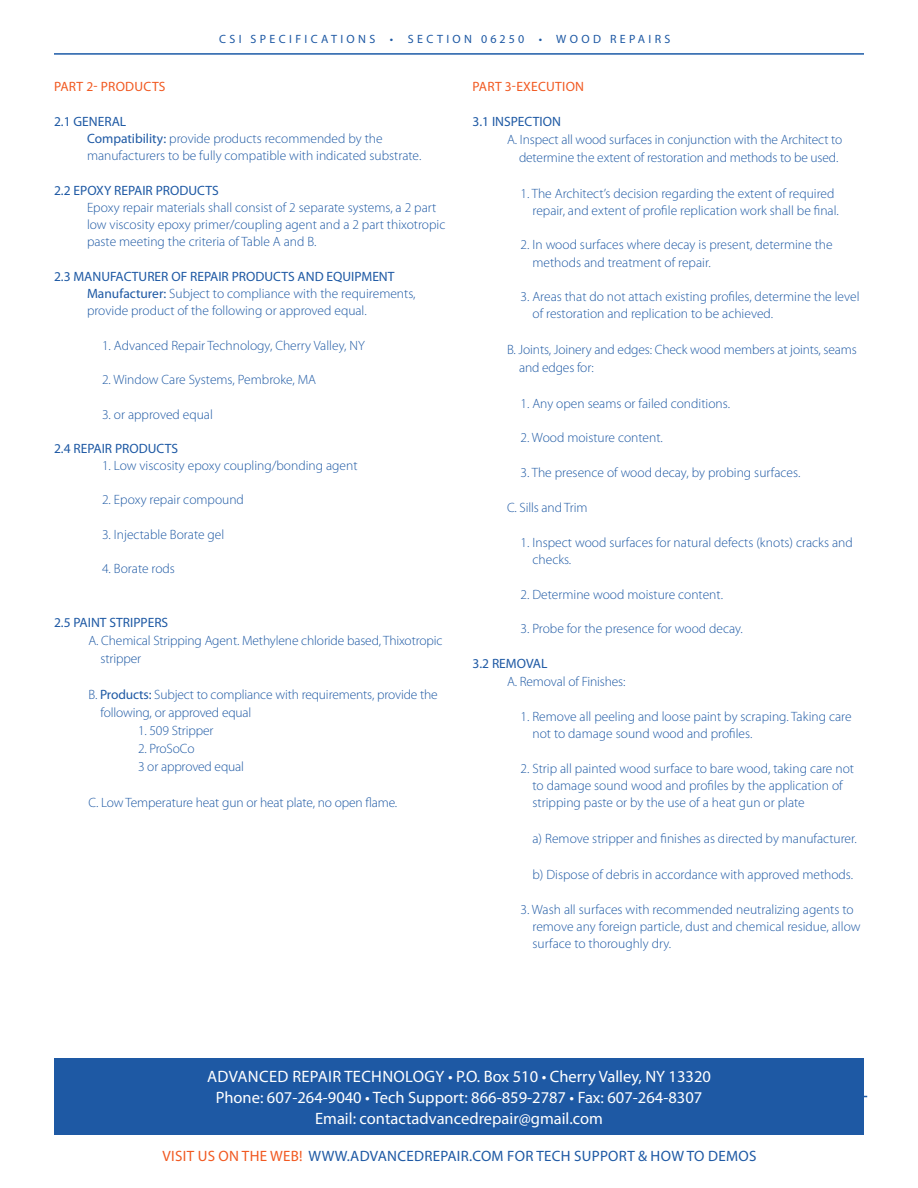
<style>
.page{position:relative;width:918px;height:1188px;background:#fff}
.page>*{position:absolute;margin:0;border:0;box-sizing:border-box;transform-origin:0 0}
.t1{font:16.5px/21px "Myriad Pro";color:#fff;text-align:center}
.t2{font:15px "Myriad Pro";letter-spacing:.02em;color:#1e59a4}
.t3{font:15px "Myriad Pro";letter-spacing:.02em;color:#f15921}
.t4{font:300 13.5px/17.2px "Myriad Pro";color:#1e59a4}
.t5{font:13.5px "Myriad Pro";color:#1e59a4}
.t6{font:13.5px "Myriad Pro";letter-spacing:.02em;color:#f15921}
.t7{font:12px "Myriad Pro";letter-spacing:.28em;color:#1e59a4}
.s1{font-weight:400}
.s2{color:#1e59a4}
</style>
<div class="page">
<hr style="left:54px;top:53px;width:810px;height:2px;background:#1c5aa7">
<hr style="left:55px;top:1096px;width:812px;height:1px;background:#1e59a4">
<div style="left:54px;top:1058px;width:810px;height:77px;background:#1e59a4"></div>
<p class="t7" style="left:219px;top:31px;width:157px">CSI SPECI FIC ATI ONS</p>
<p class="t7" style="left:390px;top:31px;width:73px">• SE CTION</p>
<p class="t7" style="left:481px;top:31px;width:176px">06250 • WOOD REPAIRS</p>
<p class="t6" style="left:54px;top:78px;width:113px">PART 2- PROD UCTS</p>
<p class="t4" style="left:87px;top:113px;width:336px;text-indent:-33px"><span class="s1">2.1 GENERAL<br>COMPATIBILITY:</span> provide products recommended by the manufacturers to be fully compatible with indicated substrate.</p>
<p class="t5" style="left:54px;top:182px;width:166px">2.2 EPOXY REPAIR PRODUCTS</p>
<p class="t4" style="left:87px;top:199px;width:360px">Epoxy repair materials shall consist of 2 separate systems, a 2 part low viscosity epoxy primer/coupling agent and a 2 part thixotropic paste meeting the criteria of Table A and B.</p>
<p class="t5" style="left:54px;top:268px;width:253px">2.3 MAN UFACTURER OF REPAIR PRODUCTS AND</p>
<p class="t4" style="left:87px;top:268px;width:330px;text-indent:240px"><span class="s1">EQUIPMENT<br>MANUFACTURER:</span> Subject to compliance with the requirements, provide product of the following or approved equal.</p>
<p class="t4" style="left:102px;top:337px;width:264px">1. Advanced Repair Technology, Cherry Valley, NY</p>
<p class="t4" style="left:102px;top:372px;width:216px">2. Window Care Systems, Pembroke, MA</p>
<p class="t4" style="left:102px;top:406px;width:112px">3. or approved equal</p>
<p class="t5" style="left:54px;top:440px;width:126px">2.4 REPAIR PRODUCTS</p>
<p class="t4" style="left:102px;top:457px;width:257px">1. Low viscosity epoxy coupling/bonding agent</p>
<p class="t4" style="left:102px;top:492px;width:143px">2. Epoxy repair compound</p>
<p class="t4" style="left:102px;top:526px;width:124px">3. Injectable Borate gel</p>
<p class="t4" style="left:102px;top:561px;width:74px">4. Borate rods</p>
<p class="t5" style="left:54px;top:614px;width:116px">2.5 PAINT STRIPPERS</p>
<p class="t4" style="left:101px;top:631px;width:343px;line-height:18px;text-indent:-12px">A. Chemical Stripping Agent. Methylene chloride based, Thixotropic stripper</p>
<p class="t4" style="left:101px;top:685px;width:339px;line-height:18px;text-indent:-12px">B. <span class="s1">PRODUCTS:</span> Subject to compliance with requirements, provide the following, or approved equal</p>
<p class="t4" style="left:138px;top:722px;width:77px">1. 509 Stripper</p>
<p class="t4" style="left:138px;top:739px;width:108px;line-height:18px">2. ProSoCo<br>3 or approved equal</p>
<p class="t4" style="left:89px;top:794px;width:310px">C. Low Temperature heat gun or heat plate, no open flame.</p>
<p class="t6" style="left:473px;top:78px;width:103px">PART 3-EXECUTION</p>
<p class="t5" style="left:473px;top:114px;width:80px">3.1 INSPECTION</p>
<p class="t4" style="left:507px;top:131px;width:337px;line-height:18px;text-align:center">A. Inspect all wood surfaces in conjunction with the Architect to determine the extent of restoration and methods to be used.</p>
<p class="t4" style="left:533px;top:185px;width:308px;text-indent:-12px">1. The Architect’s decision regarding the extent of required repair, and extent of profile replication work shall be final.</p>
<p class="t4" style="left:533px;top:237px;width:302px;text-indent:-12px">2. In wood surfaces where decay is present, determine the methods and treatment of repair.</p>
<p class="t4" style="left:533px;top:288px;width:329px;text-indent:-12px">3. Areas that do not attach existing profiles, determine the level of restoration and replication to be achieved.</p>
<p class="t4" style="left:519px;top:341px;width:339px;line-height:18px;text-indent:-12px">B. Joints, Joinery and edges: Check wood members at joints, seams and edges for:</p>
<p class="t4" style="left:521px;top:395px;width:211px">1. Any open seams or failed conditions.</p>
<p class="t4" style="left:521px;top:429px;width:144px">2. Wood moisture content.</p>
<p class="t4" style="left:521px;top:464px;width:281px">3. The presence of wood decay, by probing surfaces.</p>
<p class="t4" style="left:507px;top:499px;width:82px">C. Sills and Trim</p>
<p class="t4" style="left:533px;top:534px;width:322px;text-indent:-12px">1. Inspect wood surfaces for natural defects (knots) cracks and checks.</p>
<p class="t4" style="left:521px;top:586px;width:204px">2. Determine wood moisture content.</p>
<p class="t4" style="left:521px;top:621px;width:224px">3. Probe for the presence for wood decay.</p>
<p class="t5" style="left:473px;top:655px;width:76px">3.2 REMOVAL</p>
<p class="t4" style="left:507px;top:673px;width:120px">A. Removal of Finishes:</p>
<p class="t4" style="left:533px;top:708px;width:321px;text-indent:-12px">1. Remove all peeling and loose paint by scraping. Taking care not to damage sound wood and profiles.</p>
<p class="t4" style="left:533px;top:760px;width:323px;text-indent:-12px">2. Strip all painted wood surface to bare wood, taking care not to damage sound wood and profiles by the application of stripping paste or by the use of a heat gun or plate</p>
<p class="t4" style="left:533px;top:830px;width:326px">a) Remove stripper and finishes as directed by manufacturer.</p>
<p class="t4" style="left:533px;top:866px;width:322px">b) Dispose of debris in accordance with approved methods.</p>
<p class="t4" style="left:533px;top:901px;width:330px;text-indent:-12px">3. Wash all surfaces with recommended neutralizing agents to remove any foreign particle, dust and chemical residue, allow surface to thoroughly dry.</p>
<p class="t1" style="left:207px;top:1065px;width:505px">ADVANCED REPAIR TECHNOLOGY • P.O. BOX 510 • CHERRY VALLEY, NY 13320<br>PHONE: 607-264-9040 • TECH SUPPORT: 866-859-2787 • FAX: 607-264-8307<br>EMAIL: CONTACTADVANCEDREPAIR@GMAIL.COM</p>
<p class="t3" style="left:163px;top:1146px;width:160px">VISIT US ON THE WEB! <span class="s2">WWW</span></p>
<p class="t2" style="left:347px;top:1146px;width:410px">.ADVANCEDREPAIR.COM FOR TECH SUPPORT &amp; HOW TO DEMOS</p>
</div>
